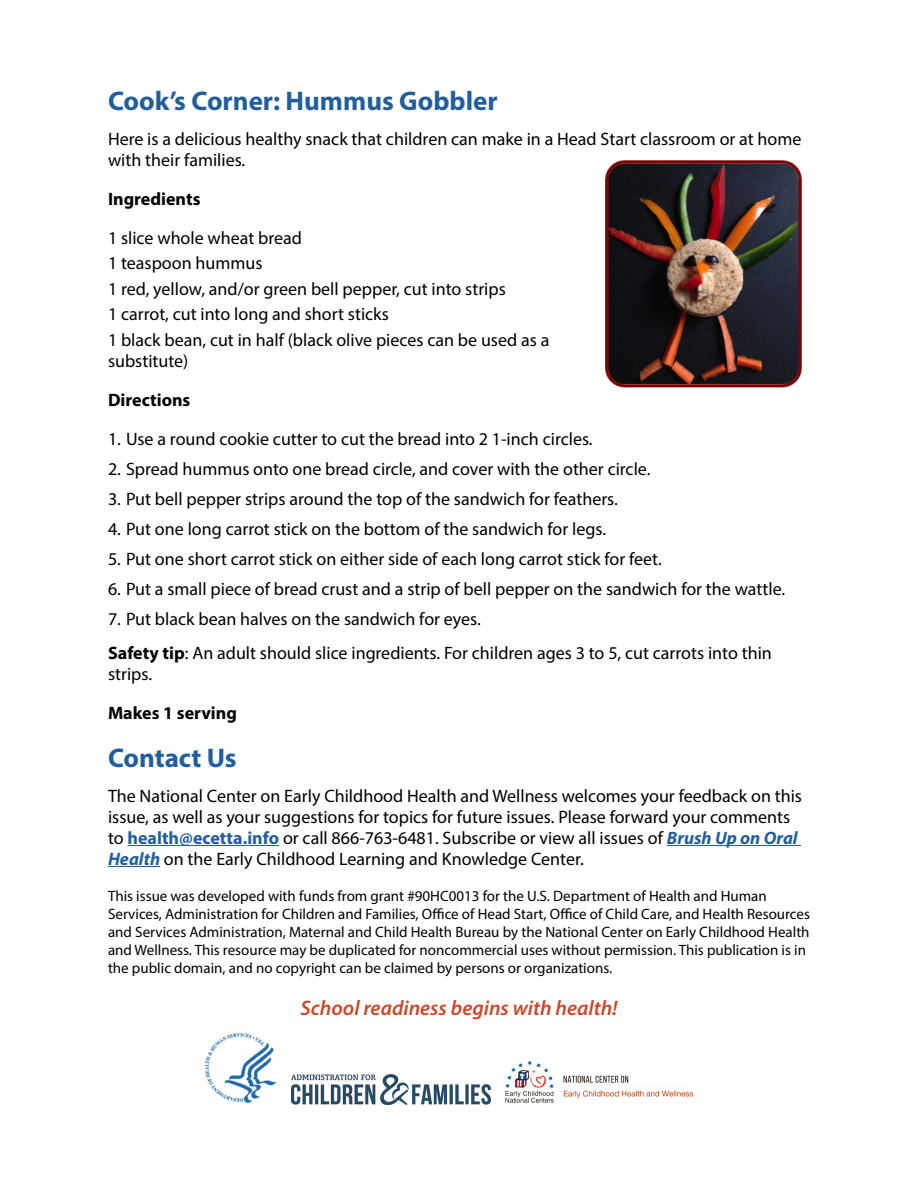
<style>
.page{position:relative;width:918px;height:1188px;background:#fff}
.page>*{position:absolute;margin:0;border:0;box-sizing:border-box;transform-origin:0 0}
.Heading_1{font:700 27px "Myriad Pro";color:#215e9e}
.t1{font:italic 600 21px "Myriad Pro";color:#ca4828}
.List_ingredient{font:18px/21px "Myriad Pro";color:#000}
.t2{font:700 18px "Myriad Pro";color:#000}
.Credit_line{font:15px/18px "Myriad Pro";color:#000}
.s1{font-weight:700}
.s2{font-weight:700;color:#215e9e}
.s3{font-weight:700;font-style:italic;color:#215e9e}
</style>
<div class="page">
<hr style="left:128px;top:845px;width:151px;height:1px;background:#215e9e">
<hr style="left:667px;top:845px;width:134px;height:1px;background:#215e9e">
<hr style="left:108px;top:866px;width:52px;height:1px;background:#215e9e">
<img style="left:605px;top:160px;width:196px;height:227px">
<img style="left:204px;top:1032px;width:72px;height:72px">
<img style="left:291px;top:1074px;width:200px;height:31px">
<img style="left:505px;top:1060px;width:189px;height:43px">
<h1 class="Heading_1" style="left:108px;top:84px;width:391px">Cook’s Corner: Hummus Gobbler</h1>
<p class="List_ingredient" style="left:108px;top:128px;width:695px">Here is a delicious healthy snack that children can make in a Head Start classroom or at home with their families.</p>
<p class="t2" style="left:108px;top:187px;width:94px">Ingredients</p>
<p class="List_ingredient" style="left:108px;top:227px;width:196px">1 slice whole wheat bread</p>
<p class="List_ingredient" style="left:108px;top:252px;width:156px">1 teaspoon hummus</p>
<p class="List_ingredient" style="left:108px;top:278px;width:399px">1 red, yellow, and/or green bell pepper, cut into strips</p>
<p class="List_ingredient" style="left:108px;top:303px;width:282px">1 carrot, cut into long and short sticks</p>
<p class="List_ingredient" style="left:108px;top:329px;width:443px">1 black bean, cut in half (black olive pieces can be used as a substitute)</p>
<p class="t2" style="left:108px;top:388px;width:84px">Directions</p>
<p class="List_ingredient" style="left:108px;top:428px;width:486px">1. Use a round cookie cutter to cut the bread into 2 1-inch circles.</p>
<p class="List_ingredient" style="left:108px;top:458px;width:544px">2. Spread hummus onto one bread circle, and cover with the other circle.</p>
<p class="List_ingredient" style="left:108px;top:488px;width:511px">3. Put bell pepper strips around the top of the sandwich for feathers.</p>
<p class="List_ingredient" style="left:108px;top:518px;width:500px">4. Put one long carrot stick on the bottom of the sandwich for legs.</p>
<p class="List_ingredient" style="left:108px;top:548px;width:555px">5. Put one short carrot stick on either side of each long carrot stick for feet.</p>
<p class="List_ingredient" style="left:108px;top:578px;width:679px">6. Put a small piece of bread crust and a strip of bell pepper on the sandwich for the wattle.</p>
<p class="List_ingredient" style="left:108px;top:608px;width:374px">7. Put black bean halves on the sandwich for eyes.</p>
<p class="List_ingredient" style="left:108px;top:642px;width:665px"><span class="s1">Safety tip</span>: An adult should slice ingredients. For children ages 3 to 5, cut carrots into thin strips.</p>
<p class="t2" style="left:108px;top:701px;width:130px">Makes 1 serving</p>
<h1 class="Heading_1" style="left:108px;top:741px;width:130px">Contact Us</h1>
<p class="List_ingredient" style="left:108px;top:785px;width:696px">The National Center on Early Childhood Health and Wellness welcomes your feedback on this issue, as well as your suggestions for topics for future issues. Please forward your comments to <span class="s2">health@ecetta.info</span> or call 866-763-6481. Subscribe or view all issues of <span class="s3">Brush Up on Oral Health</span> on the Early Childhood Learning and Knowledge Center.</p>
<p class="Credit_line" style="left:108px;top:886px;width:704px">This issue was developed with funds from grant #90HC0013 for the U.S. Department of Health and Human Services, Administration for Children and Families, Office of Head Start, Office of Child Care, and Health Resources and Services Administration, Maternal and Child Health Bureau by the National Center on Early Childhood Health and Wellness. This resource may be duplicated for noncommercial uses without permission. This publication is in the public domain, and no copyright can be claimed by persons or organizations.</p>
<p class="t1" style="left:300px;top:994px;width:319px">School readiness begins with health!</p>
</div>
